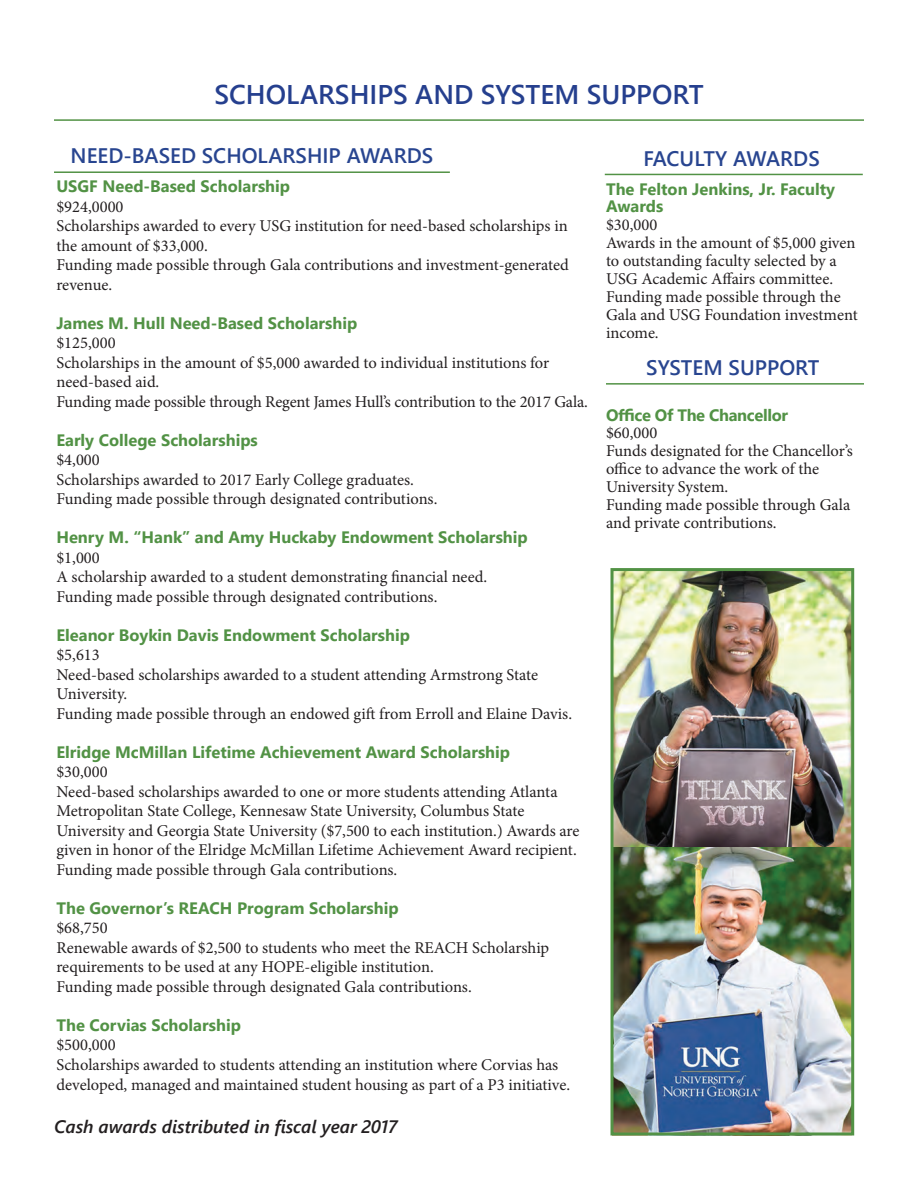
<style>
.page{position:relative;width:918px;height:1188px;background:#fff}
.page>*{position:absolute;margin:0;border:0;box-sizing:border-box;transform-origin:0 0}
.t1{font:600 27px "Segoe UI";color:#253f8e}
.t2{font:600 21px "Segoe UI";color:#284590}
.t3{font:italic 600 18px "Segoe UI";color:#231f20}
.t4{font:16.5px/19.5px "Minion Pro";letter-spacing:-.005em;color:#231f20}
.t5{font:700 16.5px/17.2px "Segoe UI";color:#529245}
.t6{font:700 16.5px "Segoe UI";letter-spacing:-.02em;color:#529245}
</style>
<div class="page">
<hr style="left:54px;top:119px;width:810px;height:2px;background:#529245">
<hr style="left:54px;top:171px;width:396px;height:2px;background:#529245">
<hr style="left:605px;top:174px;width:258px;height:1px;background:#529245">
<img style="left:614px;top:572px;width:236px;height:275px">
<hr style="left:606px;top:383px;width:258px;height:2px;background:#529245">
<img style="left:614px;top:847px;width:236px;height:285px">
<div style="left:610px;top:568px;width:244px;height:568px;border:3px solid #529245"></div>
<h1 class="t1" style="left:214px;top:69px;width:491px">SCHOLARSHIPS AND SYSTEM SUPPORT</h1>
<p class="t2" style="left:71px;top:136px;width:364px">NEED-BASED SCHOLARSHIP AWARDS</p>
<p class="t5" style="left:56px;top:177px;width:235px">USGF Need-Based Scholarship</p>
<p class="t4" style="left:56px;top:197px;width:514px">$924,0000<br>Scholarships awarded to every USG institution for need-based scholarships in the amount of $33,000.<br>Funding made possible through Gala contributions and investment-generated revenue.</p>
<p class="t5" style="left:56px;top:313px;width:302px">James M. Hull Need-Based Scholarship</p>
<p class="t4" style="left:56px;top:333px;width:533px">$125,000<br>Scholarships in the amount of $5,000 awarded to individual institutions for need-based aid.<br>Funding made possible through Regent James Hull’s contribution to the 2017 Gala.</p>
<p class="t5" style="left:56px;top:430px;width:203px">Early College Scholarships</p>
<p class="t4" style="left:56px;top:450px;width:383px">$4,000<br>Scholarships awarded to 2017 Early College graduates.<br>Funding made possible through designated contributions.</p>
<p class="t5" style="left:56px;top:528px;width:473px">Henry M. “Hank” and Amy Huckaby Endowment Scholarship</p>
<p class="t4" style="left:56px;top:548px;width:432px">$1,000<br>A scholarship awarded to a student demonstrating financial need.<br>Funding made possible through designated contributions.</p>
<p class="t5" style="left:56px;top:625px;width:355px">Eleanor Boykin Davis Endowment Scholarship</p>
<p class="t4" style="left:56px;top:645px;width:517px">$5,613<br>Need-based scholarships awarded to a student attending Armstrong State University.<br>Funding made possible through an endowed gift from Erroll and Elaine Davis.</p>
<p class="t5" style="left:56px;top:742px;width:455px">Elridge McMillan Lifetime Achievement Award Scholarship</p>
<p class="t4" style="left:56px;top:762px;width:525px">$30,000<br>Need-based scholarships awarded to one or more students attending Atlanta Metropolitan State College, Kennesaw State University, Columbus State University and Georgia State University ($7,500 to each institution.) Awards are given in honor of the Elridge McMillan Lifetime Achievement Award recipient.<br>Funding made possible through Gala contributions.</p>
<p class="t5" style="left:56px;top:898px;width:344px">The Governor’s REACH Program Scholarship</p>
<p class="t4" style="left:56px;top:918px;width:494px">$68,750<br>Renewable awards of $2,500 to students who meet the REACH Scholarship requirements to be used at any HOPE-eligible institution.<br>Funding made possible through designated Gala contributions.</p>
<p class="t5" style="left:56px;top:1015px;width:186px">The Corvias Scholarship</p>
<p class="t4" style="left:56px;top:1035px;width:515px">$500,000<br>Scholarships awarded to students attending an institution where Corvias has developed, managed and maintained student housing as part of a P3 initiative.</p>
<p class="t3" style="left:54px;top:1112px;width:345px">Cash awards distributed in fiscal year 2017</p>
<p class="t2" style="left:643px;top:139px;width:178px">FACULTY AWARDS</p>
<p class="t5" style="left:606px;top:179px;width:231px">The Felton Jenkins, Jr. Faculty<br>Awards</p>
<p class="t4" style="left:606px;top:215px;width:253px;line-height:18px">$30,000<br>Awards in the amount of $5,000 given to outstanding faculty selected by a<br>USG Academic Affairs committee.<br>Funding made possible through the<br>Gala and USG Foundation investment income.</p>
<p class="t2" style="left:646px;top:348px;width:175px">SYSTEM SUPPORT</p>
<p class="t6" style="left:606px;top:399px;width:184px">Office Of The Chancellor</p>
<p class="t4" style="left:606px;top:424px;width:248px;line-height:18px">$60,000<br>Funds designated for the Chancellor’s office to advance the work of the<br>University System.<br>Funding made possible through Gala and private contributions.</p>
</div>
